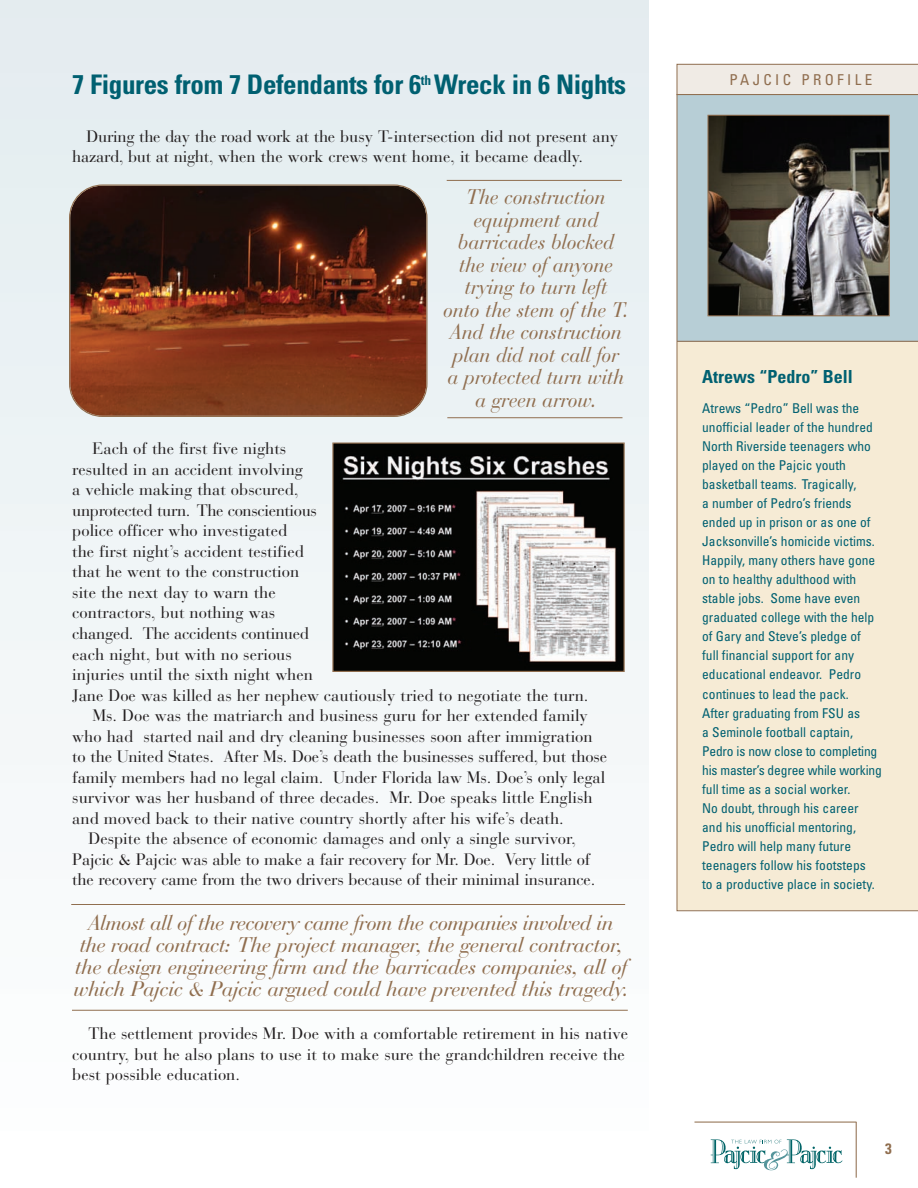
<style>
.page{position:relative;width:918px;height:1188px;background:#fff}
.page>*{position:absolute;margin:0;border:0;box-sizing:border-box;transform-origin:0 0}
.t1{font:700 condensed 27px "Univers";letter-spacing:-.015em;color:#006071}
.t2{font:italic 21px/22px "Bauer Bodoni";letter-spacing:-.02em;color:#906e4f;text-align:center}
.t3{font:italic 21px/22.5px "Bauer Bodoni";letter-spacing:-.02em;color:#906e4f;text-align:center;scale:.95 1}
.t4{font:700 condensed 18px "Univers";color:#006071}
.t5{font:16.5px/20.5px "Bauer Bodoni";color:#231f20}
.t6{font:16.5px "Bauer Bodoni";letter-spacing:-.02em;color:#231f20}
.t7{font:condensed 15px "Univers";letter-spacing:.22em;color:#906e4f}
.t8{font:700 condensed 15px "Univers";color:#906e4f}
.t9{font:condensed 13.5px/19px "Univers";color:#006071}
</style>
<div class="page">
<div style="left:0;top:0;width:649px;height:1156px;background:linear-gradient(to right,#f2f6f8,#f1f5f7)"></div>
<svg style="left:676px;top:64px;width:242px;height:847px;background:#ece5d4"></svg>
<svg style="left:711px;top:1139px;width:131px;height:32px"></svg>
<hr style="left:856px;top:1122px;width:1px;height:56px;background:#906e4f">
<hr style="left:694px;top:1122px;width:162px;height:1px;background:#906e4f">
<img style="left:709px;top:117px;width:179px;height:197px">
<div style="left:707px;top:115px;width:183px;height:201px;border:1px solid #906e4f"></div>
<svg style="left:69px;top:184px;width:359px;height:233px;background:#622e1a"></svg>
<img style="left:334px;top:445px;width:289px;height:225px">
<div style="left:332px;top:443px;width:293px;height:229px;border:1px solid #906e4f"></div>
<hr style="left:447px;top:180px;width:175px;height:1px;background:#906e4f">
<hr style="left:447px;top:417px;width:175px;height:1px;background:#906e4f">
<hr style="left:71px;top:904px;width:554px;height:1px;background:#906e4f">
<hr style="left:72px;top:1010px;width:556px;height:1px;background:#906e4f">
<h1 class="t1" style="left:72px;top:75px;width:556px">7 Figures from 7 Defendants for 6<sup>th</sup> Wreck in 6 Nights</h1>
<p class="t5" style="left:72px;top:128px;width:547px;text-indent:14px">During the day the road work at the busy T-intersection did not present any hazard, but at night, when the work crews went home, it became deadly.</p>
<p class="t3" style="left:443px;top:189px;width:197px">The construction equipment and barricades blocked the view of anyone trying to turn left<br>onto the stem of the T.<br>And the construction plan did not call for<br>a protected turn with a green arrow.</p>
<p class="t5" style="left:92px;top:440px;width:195px">Each of the first five nights</p>
<p class="t5" style="left:72px;top:461px;width:232px">resulted in an accident involving</p>
<p class="t5" style="left:72px;top:481px;width:228px">a vehicle making that obscured,</p>
<p class="t6" style="left:72px;top:504px;width:246px">unprotected turn. The conscientious</p>
<p class="t5" style="left:72px;top:522px;width:216px">police officer who investigated</p>
<p class="t5" style="left:72px;top:543px;width:233px">the first night’s accident testified</p>
<p class="t5" style="left:72px;top:563px;width:228px">that he went to the construction</p>
<p class="t5" style="left:72px;top:584px;width:205px">site the next day to warn the</p>
<p class="t5" style="left:72px;top:605px;width:205px">contractors, but nothing was</p>
<p class="t5" style="left:72px;top:625px;width:238px">changed. The accidents continued</p>
<p class="t5" style="left:72px;top:646px;width:221px">each night, but with no serious</p>
<p class="t5" style="left:72px;top:666px;width:242px">injuries until the sixth night when</p>
<p class="t5" style="left:72px;top:687px;width:518px">Jane Doe was killed as her nephew cautiously tried to negotiate the turn.</p>
<p class="t5" style="left:92px;top:707px;width:497px">Ms. Doe was the matriarch and business guru for her extended family</p>
<p class="t5" style="left:72px;top:728px;width:522px">who had started nail and dry cleaning businesses soon after immigration</p>
<p class="t5" style="left:72px;top:748px;width:536px">to the United States. After Ms. Doe’s death the businesses suffered, but those</p>
<p class="t5" style="left:72px;top:769px;width:535px">family members had no legal claim. Under Florida law Ms. Doe’s only legal</p>
<p class="t5" style="left:72px;top:789px;width:522px">survivor was her husband of three decades. Mr. Doe speaks little English</p>
<p class="t5" style="left:72px;top:810px;width:493px">and moved back to their native country shortly after his wife’s death.</p>
<p class="t5" style="left:88px;top:831px;width:489px">Despite the absence of economic damages and only a single survivor,</p>
<p class="t5" style="left:72px;top:851px;width:520px">Pajcic &amp; Pajcic was able to make a fair recovery for Mr. Doe. Very little of</p>
<p class="t5" style="left:72px;top:872px;width:525px">the recovery came from the two drivers because of their minimal insurance.</p>
<p class="t2" style="left:73px;top:915px;width:557px">Almost all of the recovery came from the companies involved in the road contract: The project manager, the general contractor, the design engineering firm and the barricades companies, all of which Pajcic &amp; Pajcic argued could have prevented this tragedy.</p>
<p class="t5" style="left:72px;top:1026px;width:557px;text-indent:16px">The settlement provides Mr. Doe with a comfortable retirement in his native country, but he also plans to use it to make sure the grandchildren receive the best possible education.</p>
<p class="t7" style="left:729px;top:75px;width:144px">PAJCIC PROFILE</p>
<p class="t4" style="left:702px;top:370px;width:152px">Atrews “Pedro” Bell</p>
<p class="t9" style="left:702px;top:400px;width:181px">Atrews “Pedro” Bell was the unofficial leader of the hundred<br>North Riverside teenagers who played on the Pajcic youth basketball teams. Tragically,<br>a number of Pedro’s friends ended up in prison or as one of<br>Jacksonville’s homicide victims.<br>Happily, many others have gone on to healthy adulthood with stable jobs. Some have even graduated college with the help of Gary and Steve’s pledge of<br>full financial support for any educational endeavor. Pedro continues to lead the pack.<br>After graduating from FSU as<br>a Seminole football captain,<br>Pedro is now close to completing his master’s degree while working full time as a social worker.<br>No doubt, through his career and his unofficial mentoring,<br>Pedro will help many future teenagers follow his footsteps<br>to a productive place in society.</p>
<p class="t8" style="left:885px;top:1144px;width:8px">3</p>
</div>
